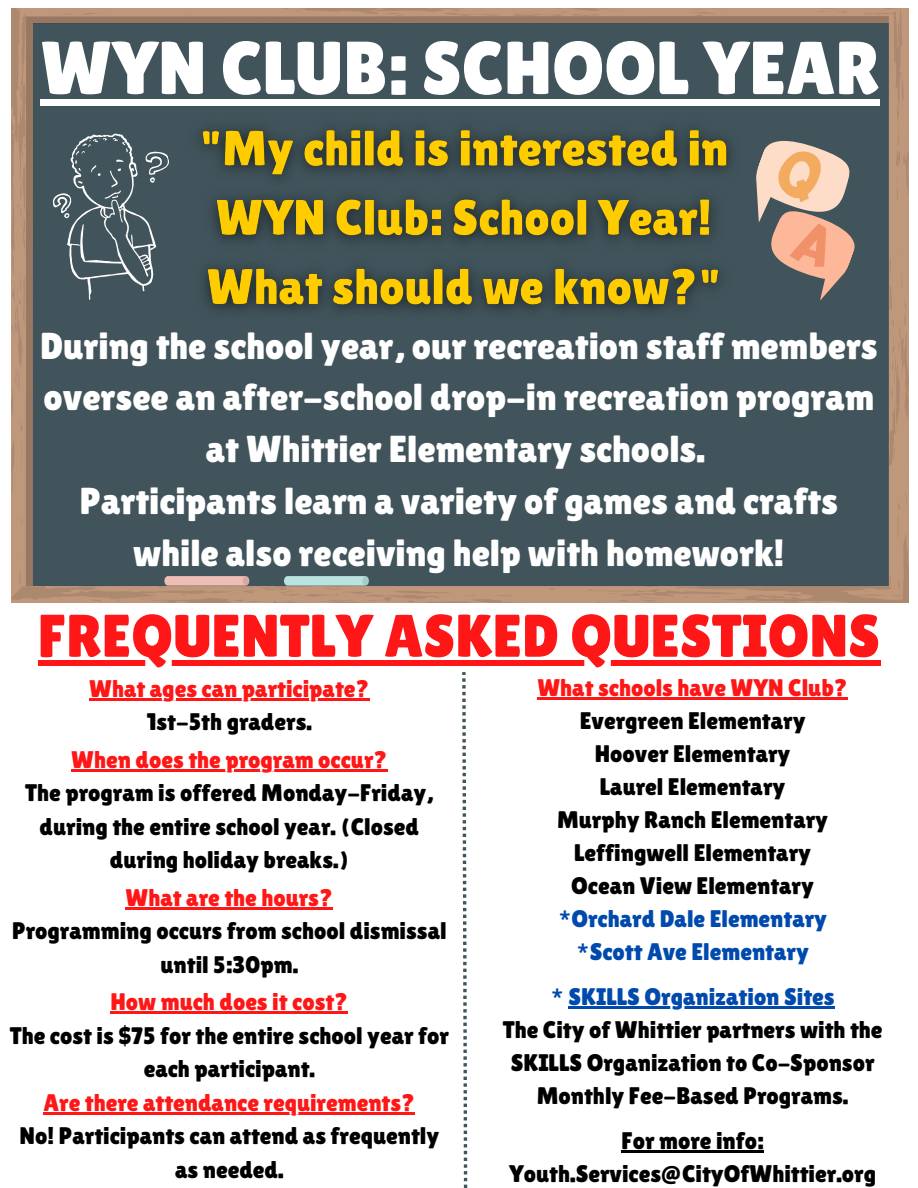
<style>
.page{position:relative;width:918px;height:1188px;background:#fff}
.page>*{position:absolute;margin:0;border:0;box-sizing:border-box;transform-origin:0 0}
.t1{font:75px "Lilita One";color:#fff}
.t2{font:60px "Lilita One";color:#ff1616}
.t3{font:37.5px/51.8px "Lilita One";color:#fff;text-align:center}
.t4{font:24px/33.5px "Lilita One";color:#000;text-align:center}
.t5{font:24px "Lilita One";color:#ff1616}
.t6{font:24px "Lilita One";color:#004aad}
</style>
<div class="page">
<svg style="left:12px;top:9px;width:896px;height:594px;background:#525d5f"></svg>
<svg style="left:41px;top:121px;width:139px;height:184px;background:#4f6167"></svg>
<svg style="left:748px;top:130px;width:113px;height:176px;background:#9a897c"></svg>
<div style="left:40px;top:99px;width:840px;height:6px;background:#fff"></div>
<img style="left:180px;top:110px;width:568px;height:218px">
<hr style="left:89px;top:698px;width:281px;height:2px;background:#ff1616">
<hr style="left:71px;top:769px;width:317px;height:2px;background:#ff1616">
<hr style="left:126px;top:907px;width:207px;height:2px;background:#ff1616">
<hr style="left:110px;top:1012px;width:238px;height:2px;background:#ff1616">
<hr style="left:44px;top:1112px;width:371px;height:2px;background:#ff1616">
<svg style="left:462px;top:672px;width:5px;height:516px"></svg>
<hr style="left:537px;top:697px;width:311px;height:3px;background:#ff1616">
<hr style="left:568px;top:1006px;width:267px;height:3px;background:#004aad">
<hr style="left:621px;top:1150px;width:143px;height:3px;background:#000">
<div style="left:38px;top:660px;width:842px;height:6px;background:#ff1616"></div>
<p class="t1" style="left:40px;top:25px;width:841px">WYN CLUB: SCHOOL YEAR</p>
<h1 class="t3" style="left:40px;top:320px;width:839px">During the school year, our recreation staff members oversee an after-school drop-in recreation program at Whittier Elementary schools.<br>Participants learn a variety of games and crafts while also receiving help with homework!</h1>
<p class="t2" style="left:38px;top:601px;width:844px">FREQUENTLY ASKED QUESTIONS</p>
<p class="t5" style="left:89px;top:675px;width:282px">What ages can participate?</p>
<p class="t4" style="left:147px;top:705px;width:167px">1st-5th graders.</p>
<h4 class="t5" style="left:71px;top:746px;width:318px">When does the program occur?</h4>
<h2 class="t4" style="left:25px;top:776px;width:410px">The program is offered Monday-Friday, during the entire school year. (Closed during holiday breaks.)</h2>
<p class="t5" style="left:126px;top:884px;width:209px">What are the hours?</p>
<p class="t4" style="left:12px;top:914px;width:436px">Programming occurs from school dismissal until 5:30pm.</p>
<p class="t5" style="left:110px;top:988px;width:239px">How much does it cost?</p>
<p class="t4" style="left:10px;top:1019px;width:441px">The cost is $75 for the entire school year for each participant.</p>
<p class="t5" style="left:44px;top:1089px;width:373px">Are there attendance requirements?</p>
<p class="t4" style="left:20px;top:1119px;width:421px">No! Participants can attend as frequently as needed.</p>
<p class="t5" style="left:537px;top:674px;width:312px">What schools have WYN Club?</p>
<p class="t4" style="left:580px;top:704px;width:227px">Evergreen Elementary</p>
<p class="t4" style="left:595px;top:737px;width:197px">Hoover Elementary</p>
<p class="t4" style="left:600px;top:770px;width:187px">Laurel Elementary</p>
<p class="t4" style="left:557px;top:803px;width:273px">Murphy Ranch Elementary</p>
<p class="t4" style="left:574px;top:836px;width:239px">Leffingwell Elementary</p>
<p class="t4" style="left:571px;top:869px;width:244px">Ocean View Elementary</p>
<p class="t6" style="left:558px;top:905px;width:271px">*Orchard Dale Elementary</p>
<p class="t6" style="left:576px;top:938px;width:234px">*Scott Ave Elementary</p>
<p class="t6" style="left:551px;top:983px;width:286px">* SKILLS Organization Sites</p>
<p class="t4" style="left:503px;top:1013px;width:381px">The City of Whittier partners with the</p>
<p class="t4" style="left:511px;top:1046px;width:365px;line-height:33px">SKILLS Organization to Co-Sponsor<br>Monthly Fee-Based Programs.</p>
<p class="t4" style="left:621px;top:1124px;width:144px">For more info:</p>
<p class="t4" style="left:509px;top:1157px;width:368px">Youth.Services@CityOfWhittier.org</p>
</div>
